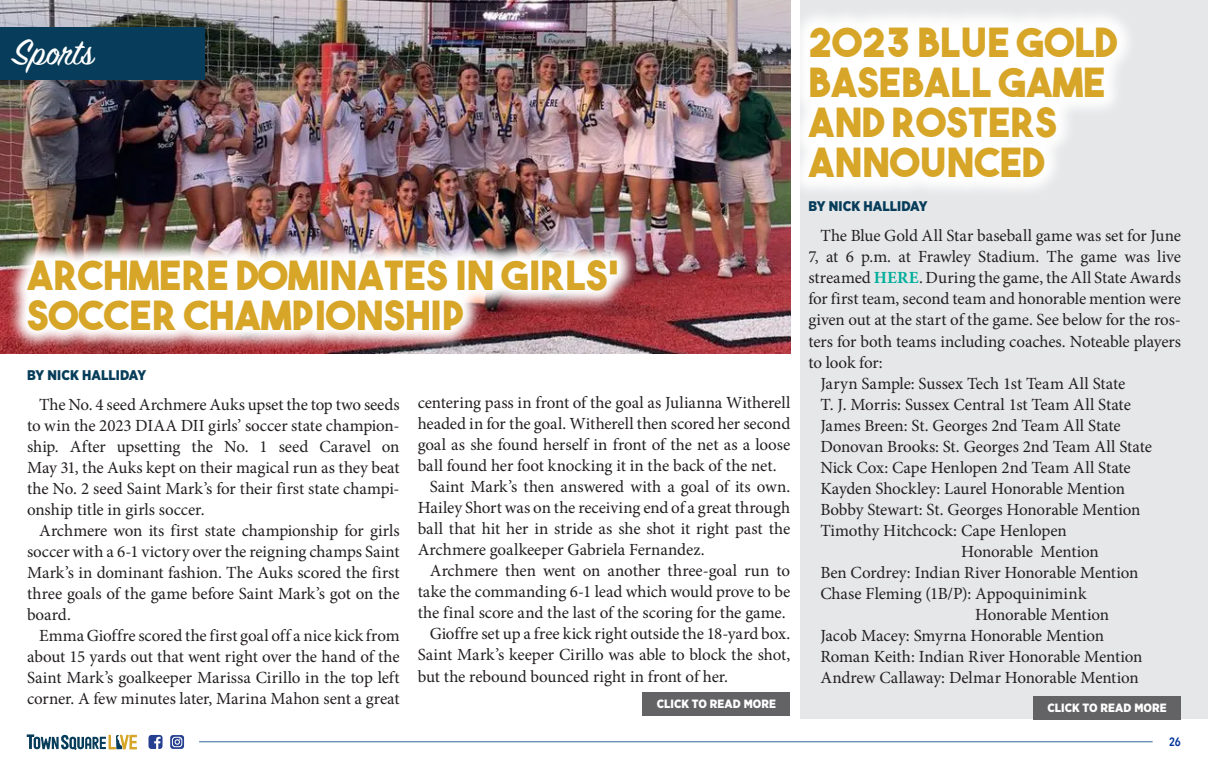
<style>
.page{position:relative;width:1208px;height:769px;background:#fff}
.page>*{position:absolute;margin:0;border:0;box-sizing:border-box;transform-origin:0 0}
.t1{font:40px/40px "The Bold Font";letter-spacing:.01em;color:#d7a628}
.t2{font:40px "Sign Painter House Script";color:#fff}
.body_copy{font:17px/21px "Minion Pro";letter-spacing:-.01em;color:#231f20;text-align:justify}
.t3{font:900 14px "Gotham Narrow";color:#073d5a}
.t4{font:900 12px "Gotham Narrow";letter-spacing:.005em;color:#fff}
.t5{font:600 12px "Avenir Next Condensed";color:#039}
.s1{font-weight:700;color:#00af9b}
</style>
<div class="page">
<hr style="left:199px;top:740px;width:953px;height:1px;background:#369">
<svg style="left:148px;top:735px;width:14px;height:13px"></svg>
<svg style="left:170px;top:735px;width:14px;height:13px"></svg>
<svg style="left:27px;top:734px;width:110px;height:15px"></svg>
<div style="left:799px;top:0;width:408px;height:718px;background:#e6e7e9"></div>
<img style="left:0;top:0;width:790px;height:353px">
<img style="left:6px;top:238px;width:632px;height:113px">
<div style="left:0;top:27px;width:204px;height:52px;background:#073d5a"></div>
<div style="left:642px;top:691px;width:148px;height:23px;background:#636366"></div>
<svg style="left:787px;top:6px;width:341px;height:193px;fill:#fff"></svg>
<div style="left:1033px;top:695px;width:147px;height:23px;background:#636366"></div>
<p class="t2" style="left:13px;top:27px;width:82px">Sports</p>
<p class="t1" style="left:27px;top:254px;width:593px">ARCHMERE DOMINATES IN GIRLS’<br>SOCCER CHAMPIONSHIP</p>
<p class="t3" style="left:27px;top:365px;width:121px">BY NICK HALLIDAY</p>
<p class="body_copy" style="left:27px;top:393px;width:374px;text-indent:12px">The No. 4 seed Archmere Auks upset the top two seeds to win the 2023 DIAA DII girls’ soccer state champion&shy;ship. After upsetting the No. 1 seed Caravel on May 31, the Auks kept on their magical run as they beat the No. 2 seed Saint Mark’s for their first state champi&shy;onship title in girls soccer.</p>
<p class="body_copy" style="left:27px;top:519px;width:374px;text-indent:12px">Archmere won its first state championship for girls soccer with a 6-1 victory over the reigning champs Saint Mark’s in dominant fashion. The Auks scored the first three goals of the game before Saint Mark’s got on the board.</p>
<p class="body_copy" style="left:27px;top:624px;width:374px;text-indent:12px">Emma Gioffre scored the first goal off a nice kick from about 15 yards out that went right over the hand of the Saint Mark’s goalkeeper Marissa Cirillo in the top left corner. A few minutes later, Marina Mahon sent a great</p>
<p class="body_copy" style="left:417px;top:392px;width:374px">centering pass in front of the goal as Julianna Witherell headed in for the goal. Witherell then scored her second goal as she found herself in front of the net as a loose ball found her foot knocking it in the back of the net.</p>
<p class="body_copy" style="left:417px;top:476px;width:374px;text-indent:12px">Saint Mark’s then answered with a goal of its own.<br>Hailey Short was on the receiving end of a great through ball that hit her in stride as she shot it right past the Archmere goalkeeper Gabriela Fernandez.</p>
<p class="body_copy" style="left:417px;top:560px;width:374px;text-indent:12px">Archmere then went on another three-goal run to take the commanding 6-1 lead which would prove to be the final score and the last of the scoring for the game.</p>
<p class="body_copy" style="left:417px;top:623px;width:374px;text-indent:12px">Gioffre set up a free kick right outside the 18-yard box.<br>Saint Mark’s keeper Cirillo was able to block the shot, but the rebound bounced right in front of her.</p>
<p class="t4" style="left:656px;top:695px;width:121px">CLICK TO READ MORE</p>
<p class="t1" style="left:808px;top:22px;width:310px">2023 BLUE GOLD<br>BASEBALL GAME<br>AND ROSTERS<br>ANNOUNCED</p>
<p class="t3" style="left:808px;top:197px;width:121px">BY NICK HALLIDAY</p>
<p class="body_copy" style="left:808px;top:225px;width:374px;text-indent:12px">The Blue Gold All Star baseball game was set for June 7, at 6 p.m. at Frawley Stadium. The game was live streamed <span class="s1">HERE</span>. During the game, the All State Awards for first team, second team and honorable mention were given out at the start of the game. See below for the ros&shy;ters for both teams including coaches. Noteable players to look for:</p>
<p class="body_copy" style="left:820px;top:372px;width:306px">Jaryn Sample: Sussex Tech 1st Team All State</p>
<p class="body_copy" style="left:820px;top:393px;width:312px">T. J. Morris: Sussex Central 1st Team All State</p>
<p class="body_copy" style="left:820px;top:414px;width:302px">James Breen: St. Georges 2nd Team All State</p>
<p class="body_copy" style="left:820px;top:435px;width:333px">Donovan Brooks: St. Georges 2nd Team All State</p>
<p class="body_copy" style="left:820px;top:456px;width:312px">Nick Cox: Cape Henlopen 2nd Team All State</p>
<p class="body_copy" style="left:820px;top:477px;width:306px">Kayden Shockley: Laurel Honorable Mention</p>
<p class="body_copy" style="left:820px;top:498px;width:321px">Bobby Stewart: St. Georges Honorable Mention</p>
<p class="body_copy" style="left:961px;top:519px;width:139px;text-indent:-141px">Timothy Hitchcock: Cape Henlopen<br>Honorable Mention</p>
<p class="body_copy" style="left:820px;top:561px;width:319px">Ben Cordrey: Indian River Honorable Mention</p>
<p class="body_copy" style="left:975px;top:582px;width:135px;text-indent:-155px">Chase Fleming (1B/P): Appoquinimink<br>Honorable Mention</p>
<p class="body_copy" style="left:820px;top:624px;width:285px">Jacob Macey: Smyrna Honorable Mention</p>
<p class="body_copy" style="left:820px;top:645px;width:323px">Roman Keith: Indian River Honorable Mention</p>
<p class="body_copy" style="left:820px;top:666px;width:320px">Andrew Callaway: Delmar Honorable Mention</p>
<p class="t4" style="left:1047px;top:699px;width:121px">CLICK TO READ MORE</p>
<p class="t5" style="left:1169px;top:731px;width:13px">26</p>
</div>
